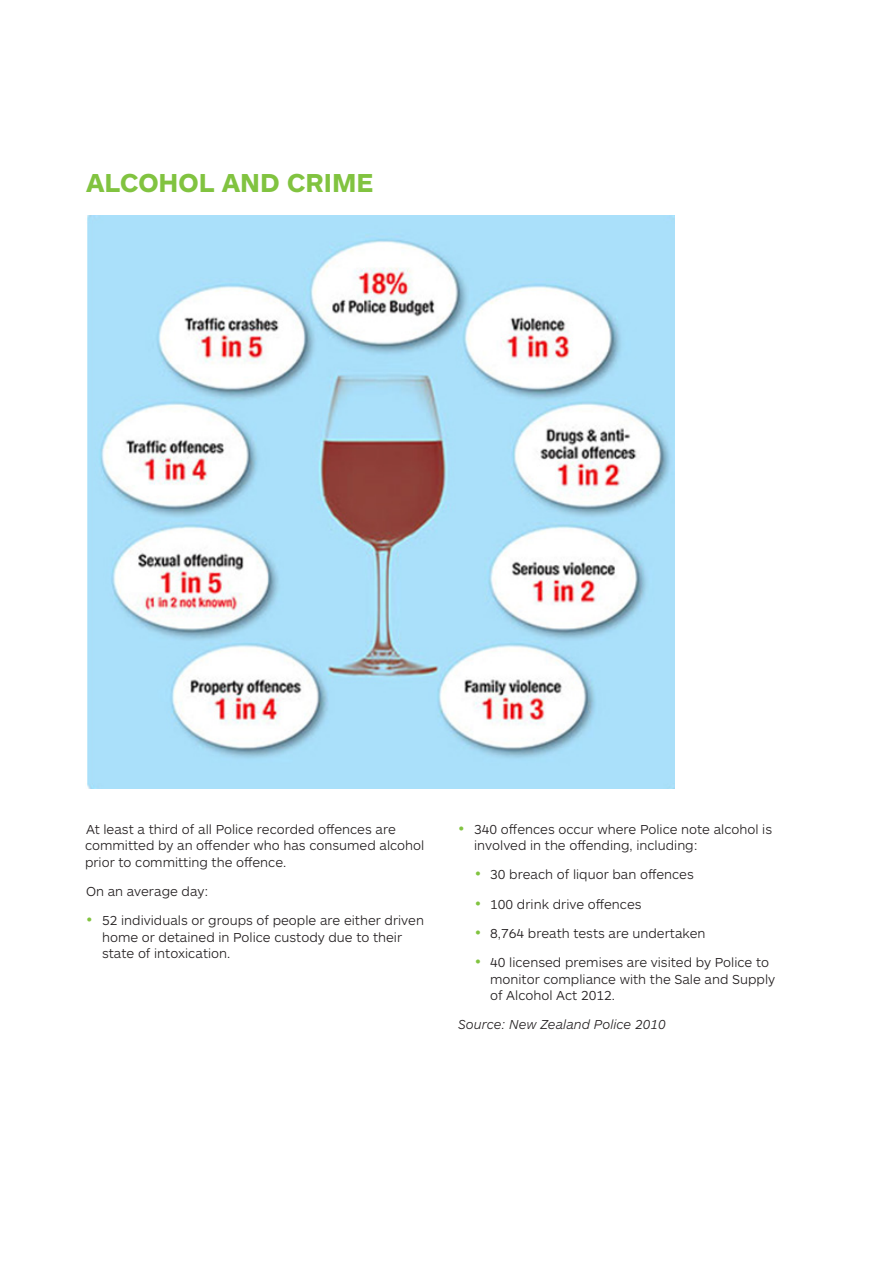
<style>
.page{position:relative;width:893px;height:1263px;background:#fff}
.page>*{position:absolute;margin:0;border:0;box-sizing:border-box;transform-origin:0 0}
.Heading_2{font:700 27px "ARS Maquette Pro";color:#81c340}
.Body{font:300 13.5px/16.5px "ARS Maquette Pro";color:#231f20}
.Body-2{font:italic 300 13.5px "ARS Maquette Pro";color:#231f20}
.s1{font-size:16.5px;color:#81c340}
</style>
<div class="page">
<img style="left:87px;top:216px;width:587px;height:573px">
<p class="Heading_2" style="left:86px;top:165px;width:289px">ALCOHOL AND CRIME</p>
<p class="Body" style="left:85px;top:820px;width:341px">At least a third of all Police recorded offences are committed by an offender who has consumed alcohol prior to committing the offence.</p>
<p class="Body" style="left:86px;top:882px;width:124px">On an average day:</p>
<p class="Body" style="left:102px;top:912px;width:323px;text-indent:-16px"><span class="s1">•</span> 52 individuals or groups of people are either driven home or detained in Police custody due to their state of intoxication.</p>
<p class="Body" style="left:474px;top:820px;width:300px;text-indent:-16px"><span class="s1">•</span> 340 offences occur where Police note alcohol is involved in the offending, including:</p>
<p class="Body" style="left:475px;top:866px;width:220px"><span class="s1">•</span> 30 breach of liquor ban offences</p>
<p class="Body" style="left:475px;top:895px;width:168px"><span class="s1">•</span> 100 drink drive offences</p>
<p class="Body" style="left:475px;top:924px;width:232px"><span class="s1">•</span> 8,764 breath tests are undertaken</p>
<p class="Body" style="left:490px;top:954px;width:287px;text-indent:-15px"><span class="s1">•</span> 40 licensed premises are visited by Police to monitor compliance with the Sale and Supply of Alcohol Act 2012.</p>
<p class="Body-2" style="left:458px;top:1016px;width:209px">Source: New Zealand Police 2010</p>
</div>
